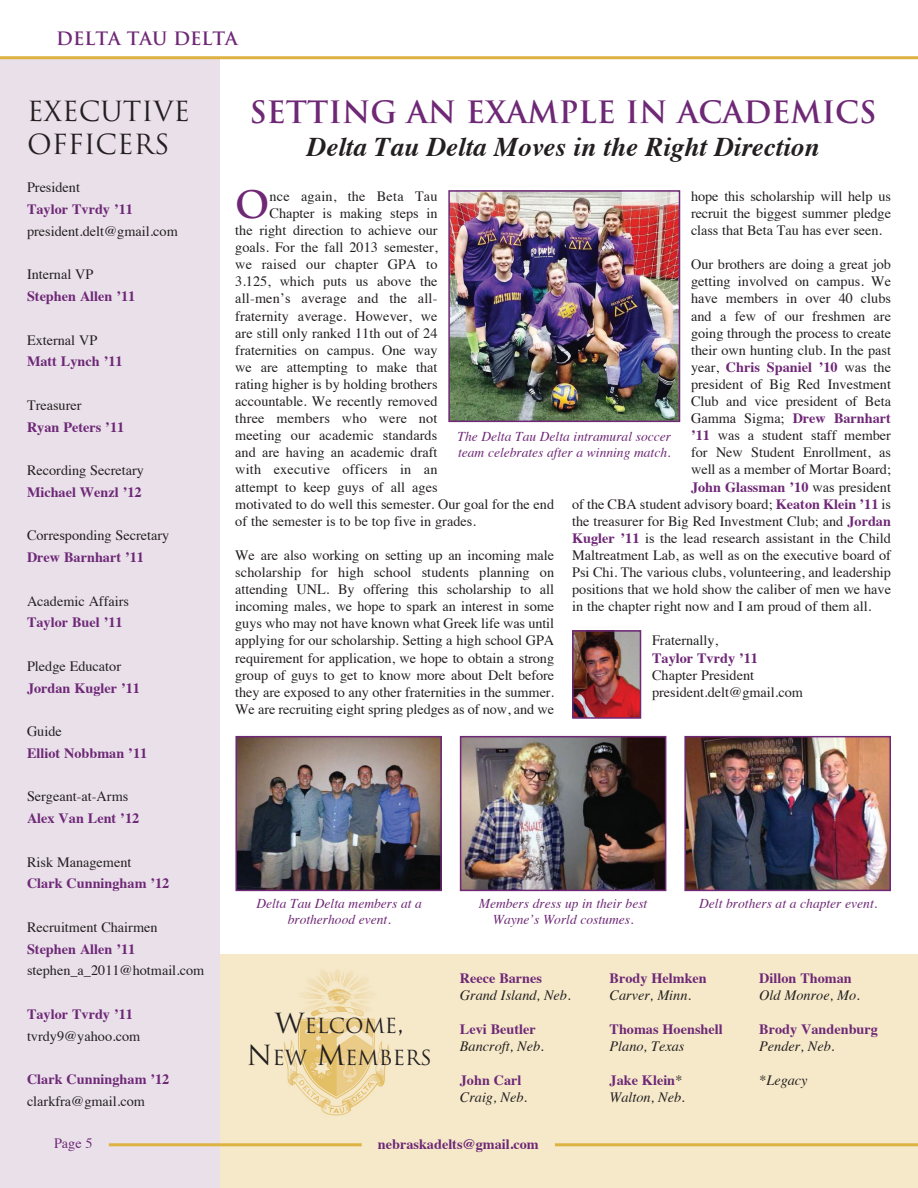
<style>
.page{position:relative;width:918px;height:1188px;background:#fff}
.page>*{position:absolute;margin:0;border:0;box-sizing:border-box;transform-origin:0 0}
.t1{font:700 36.9px "Trajan";color:#6e2876}
.t2{font:700 30px "Trajan";color:#6e2876}
.t3{font:italic 700 27px "Times";color:#231f20}
.t4{font:27px/32.4px "Trajan";color:#231f20}
.t5{font:20.25px/32.4px "Trajan";color:#231f20;text-align:center}
.t6{font:700 18px "Trajan";color:#6e2876}
.t7{font:14.25px/17.1px "Times";color:#231f20;text-align:justify}
.t8{font:700 14.25px "Times";color:#6e2876}
.t9{font:italic 14.25px/17.1px "Times";color:#231f20}
.t10{font:14.25px "Times";color:#6e2876}
.t11{font:italic 13.5px/16.2px "Times";color:#6e2876;text-align:center}
.s1{font-weight:400;color:#231f20}
.s2{font-weight:700;color:#6e2876}
.s3{font-weight:700;font-style:normal;color:#6e2876}
.s4{font-size:27px}
</style>
<div class="page">
<div style="left:219px;top:955px;width:699px;height:233px;background:#f5e9c9"></div>
<img style="left:283px;top:969px;width:107px;height:147px">
<div style="left:0;top:59px;width:219px;height:1129px;background:#e9e0ea"></div>
<hr style="left:109px;top:1143px;width:253px;height:3px;background:#ddb240">
<hr style="left:555px;top:1143px;width:363px;height:3px;background:#ddb240">
<hr style="left:0;top:56px;width:918px;height:3px;background:#ddb240">
<img style="left:687px;top:739px;width:201px;height:149px">
<div style="left:684px;top:736px;width:207px;height:155px;border:2px solid #6e2876"></div>
<img style="left:451px;top:193px;width:226px;height:226px">
<div style="left:448px;top:190px;width:232px;height:232px;border:2px solid #6e2876"></div>
<img style="left:575px;top:633px;width:63px;height:83px">
<div style="left:572px;top:630px;width:69px;height:89px;border:2px solid #6e2876"></div>
<img style="left:463px;top:739px;width:200px;height:149px">
<div style="left:460px;top:736px;width:206px;height:155px;border:2px solid #6e2876"></div>
<img style="left:238px;top:739px;width:201px;height:149px">
<div style="left:235px;top:736px;width:207px;height:155px;border:2px solid #6e2876"></div>
<p class="t6" style="left:56px;top:28px;width:183px">DELTA TAU DELTA</p>
<h2 class="t2" style="left:250px;top:94px;width:629px">SETTING AN EXAMPLE IN ACADEMICS</h2>
<h3 class="t3" style="left:307px;top:121px;width:514px">Delta Tau Delta Moves in the Right Direction</h3>
<h3 class="t4" style="left:27px;top:95px;width:164px">EXECUTIVE<br>OFFICERS</h3>
<p class="t7" style="left:27px;top:178px;width:55px">President</p>
<p class="t8" style="left:27px;top:196px;width:108px">Taylor Tvrdy ’11</p>
<p class="t7" style="left:27px;top:221px;width:152px">president.delt@gmail.com</p>
<p class="t7" style="left:27px;top:265px;width:68px">Internal VP</p>
<p class="t8" style="left:27px;top:283px;width:110px">Stephen Allen ’11</p>
<p class="t7" style="left:27px;top:330px;width:72px">External VP</p>
<p class="t8" style="left:27px;top:348px;width:97px">Matt Lynch ’11</p>
<p class="t7" style="left:27px;top:395px;width:56px">Treasurer</p>
<p class="t8" style="left:27px;top:413px;width:99px">Ryan Peters ’11</p>
<p class="t7" style="left:27px;top:461px;width:119px">Recording Secretary</p>
<p class="t8" style="left:27px;top:478px;width:116px">Michael Wenzl ’12</p>
<p class="t7" style="left:27px;top:526px;width:144px">Corresponding Secretary</p>
<p class="t8" style="left:27px;top:544px;width:119px">Drew Barnhart ’11</p>
<p class="t7" style="left:27px;top:591px;width:104px">Academic Affairs</p>
<p class="t8" style="left:27px;top:609px;width:97px">Taylor Buel ’11</p>
<p class="t7" style="left:27px;top:656px;width:96px">Pledge Educator</p>
<p class="t8" style="left:27px;top:674px;width:115px">Jordan Kugler ’11</p>
<p class="t7" style="left:27px;top:722px;width:36px">Guide</p>
<p class="t8" style="left:27px;top:739px;width:122px">Elliot Nobbman ’11</p>
<p class="t7" style="left:27px;top:787px;width:103px">Sergeant-at-Arms</p>
<p class="t8" style="left:27px;top:805px;width:114px">Alex Van Lent ’12</p>
<p class="t7" style="left:27px;top:852px;width:106px">Risk Management</p>
<p class="t8" style="left:27px;top:870px;width:144px">Clark Cunningham ’12</p>
<p class="t7" style="left:27px;top:917px;width:132px">Recruitment Chairmen</p>
<p class="t8" style="left:27px;top:935px;width:110px">Stephen Allen ’11</p>
<p class="t7" style="left:27px;top:961px;width:179px">stephen_a_2011@hotmail.com</p>
<p class="t8" style="left:27px;top:1000px;width:108px">Taylor Tvrdy ’11</p>
<p class="t7" style="left:27px;top:1026px;width:115px">tvrdy9@yahoo.com</p>
<p class="t8" style="left:27px;top:1066px;width:144px">Clark Cunningham ’12</p>
<p class="t7" style="left:27px;top:1091px;width:119px">clarkfra@gmail.com</p>
<p class="t10" style="left:54px;top:1130px;width:40px">Page 5</p>
<p class="t8" style="left:378px;top:1130px;width:162px">nebraskadelts@gmail.com</p>
<h1 class="t1" style="left:235px;top:182px;width:36px">O</h1>
<p class="t7" style="left:270px;top:186px;width:170px">nce again, the Beta Tau</p>
<p class="t7" style="left:691px;top:186px;width:201px">hope this scholarship will help us recruit the biggest summer pledge class that Beta Tau has ever seen.</p>
<p class="t7" style="left:691px;top:255px;width:201px">Our brothers are doing a great job</p>
<p class="t7" style="left:691px;top:272px;width:201px">getting involved on campus. We</p>
<p class="t7" style="left:691px;top:289px;width:201px">have members in over 40 clubs</p>
<p class="t7" style="left:691px;top:306px;width:201px">and a few of our freshmen are</p>
<p class="t7" style="left:691px;top:323px;width:201px">going through the process to create</p>
<p class="t7" style="left:691px;top:340px;width:201px">their own hunting club. In the past</p>
<p class="t8" style="left:691px;top:353px;width:201px"><span class="s1">year,</span> Chris Spaniel ’10 <span class="s1">was the</span></p>
<p class="t7" style="left:691px;top:374px;width:201px">president of Big Red Investment</p>
<p class="t7" style="left:691px;top:392px;width:201px">Club and vice president of Beta</p>
<p class="t8" style="left:691px;top:405px;width:201px"><span class="s1">Gamma Sigma;</span> Drew Barnhart</p>
<p class="t7" style="left:691px;top:426px;width:201px"><span class="s2">’11</span> was a student staff member</p>
<p class="t7" style="left:691px;top:443px;width:201px">for New Student Enrollment, as</p>
<p class="t7" style="left:691px;top:460px;width:201px">well as a member of Mortar Board;</p>
<p class="t8" style="left:691px;top:473px;width:201px">John Glassman ’10 <span class="s1">was president</span></p>
<p class="t7" style="left:572px;top:494px;width:320px">of the CBA student advisory board; <span class="s2">Keaton Klein ’11</span> is</p>
<p class="t7" style="left:572px;top:511px;width:320px">the treasurer for Big Red Investment Club; and <span class="s2">Jordan</span></p>
<p class="t7" style="left:572px;top:528px;width:320px"><span class="s2">Kugler ’11</span> is the lead research assistant in the Child</p>
<p class="t7" style="left:572px;top:545px;width:320px">Maltreatment Lab, as well as on the executive board of</p>
<p class="t7" style="left:572px;top:563px;width:320px">Psi Chi. The various clubs, volunteering, and leadership</p>
<p class="t7" style="left:572px;top:580px;width:320px">positions that we hold show the caliber of men we have</p>
<p class="t7" style="left:572px;top:597px;width:301px">in the chapter right now and I am proud of them all.</p>
<p class="t7" style="left:652px;top:631px;width:68px">Fraternally,</p>
<p class="t8" style="left:652px;top:644px;width:108px">Taylor Tvrdy ’11</p>
<p class="t7" style="left:652px;top:665px;width:152px">Chapter President president.delt@gmail.com</p>
<p class="t7" style="left:270px;top:203px;width:170px">Chapter is making steps in</p>
<p class="t7" style="left:235px;top:221px;width:204px">the right direction to achieve our</p>
<p class="t7" style="left:235px;top:238px;width:204px">goals. For the fall 2013 semester,</p>
<p class="t7" style="left:235px;top:255px;width:204px">we raised our chapter GPA to</p>
<p class="t7" style="left:235px;top:272px;width:204px">3.125, which puts us above the</p>
<p class="t7" style="left:235px;top:289px;width:204px">all-men’s average and the all-</p>
<p class="t7" style="left:235px;top:306px;width:204px">fraternity average. However, we</p>
<p class="t7" style="left:235px;top:323px;width:204px">are still only ranked 11th out of 24</p>
<p class="t7" style="left:235px;top:340px;width:204px">fraternities on campus. One way</p>
<p class="t7" style="left:235px;top:357px;width:204px">we are attempting to make that</p>
<p class="t7" style="left:235px;top:374px;width:204px">rating higher is by holding brothers</p>
<p class="t7" style="left:235px;top:392px;width:204px">accountable. We recently removed</p>
<p class="t7" style="left:235px;top:409px;width:204px">three members who were not</p>
<p class="t7" style="left:235px;top:426px;width:204px">meeting our academic standards</p>
<p class="t7" style="left:235px;top:443px;width:204px">and are having an academic draft</p>
<p class="t7" style="left:235px;top:460px;width:204px">with executive officers in an</p>
<p class="t7" style="left:235px;top:477px;width:204px">attempt to keep guys of all ages</p>
<p class="t7" style="left:235px;top:494px;width:320px">motivated to do well this semester. Our goal for the end</p>
<p class="t7" style="left:235px;top:511px;width:242px">of the semester is to be top five in grades.</p>
<p class="t7" style="left:235px;top:545px;width:320px">We are also working on setting up an incoming male scholarship for high school students planning on attending UNL. By offering this scholarship to all incoming males, we hope to spark an interest in some guys who may not have known what Greek life was until applying for our scholarship. Setting a high school GPA requirement for application, we hope to obtain a strong group of guys to get to know more about Delt before they are exposed to any other fraternities in the summer.<br>We are recruiting eight spring pledges as of now, and we</p>
<p class="t11" style="left:458px;top:428px;width:215px;text-align:left">The Delta Tau Delta intramural soccer team celebrates after a winning match.</p>
<p class="t11" style="left:256px;top:894px;width:167px">Delta Tau Delta members at a brotherhood event.</p>
<p class="t11" style="left:699px;top:894px;width:179px">Delt brothers at a chapter event.</p>
<p class="t11" style="left:479px;top:894px;width:170px">Members dress up in their best<br>Wayne’s World costumes.</p>
<p class="t8" style="left:759px;top:964px;width:94px">Dillon Thoman</p>
<p class="t9" style="left:759px;top:986px;width:102px">Old Monroe, Mo.</p>
<p class="t8" style="left:759px;top:1016px;width:120px">Brody Vandenburg</p>
<p class="t9" style="left:759px;top:1037px;width:77px">Pender, Neb.</p>
<p class="t9" style="left:759px;top:1071px;width:50px">*Legacy</p>
<p class="t8" style="left:460px;top:964px;width:84px">Reece Barnes</p>
<p class="t9" style="left:460px;top:986px;width:112px">Grand Island, Neb.</p>
<p class="t8" style="left:460px;top:1016px;width:77px">Levi Beutler</p>
<p class="t9" style="left:460px;top:1037px;width:85px">Bancroft, Neb.</p>
<p class="t8" style="left:460px;top:1067px;width:63px">John Carl</p>
<p class="t9" style="left:460px;top:1088px;width:69px">Craig, Neb.</p>
<p class="t8" style="left:610px;top:964px;width:99px">Brody Helmken</p>
<p class="t9" style="left:610px;top:986px;width:83px">Carver, Minn.</p>
<p class="t8" style="left:610px;top:1016px;width:115px">Thomas Hoenshell</p>
<p class="t9" style="left:610px;top:1037px;width:76px">Plano, Texas</p>
<p class="t9" style="left:610px;top:1071px;width:77px"><span class="s3">Jake Klein</span>*<br>Walton, Neb.</p>
<h3 class="t5" style="left:247px;top:1010px;width:186px"><span class="s4">W</span>ELCOME<span class="s4">,<br>N</span>EW <span class="s4">M</span>EMBERS</h3>
</div>
